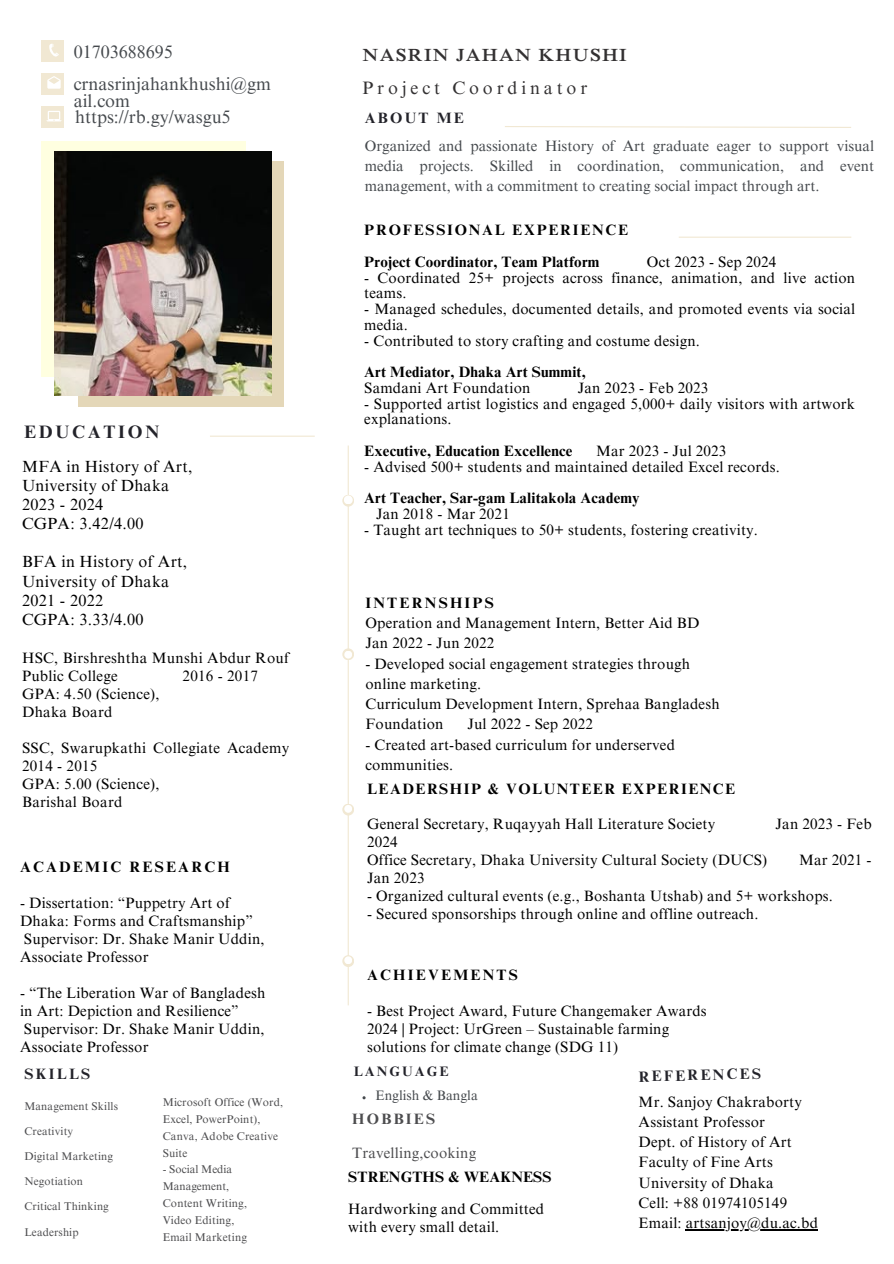
<style>
.page{position:relative;width:894px;height:1264px;background:#fff}
.page>*{position:absolute;margin:0;border:0;box-sizing:border-box;transform-origin:0 0}
.t1{font:18px/16.8px "Times NRMT Pro";color:#464a4e}
.t2{font:18px "Times NRMT Pro";letter-spacing:.215em;color:#333132}
.t3{font:600 18px "Times NRMT Pro";letter-spacing:.07em;color:#333132}
.t4{font:700 18px "Times NRMT Pro";letter-spacing:.15em;color:#23232a}
.t5{font:16.2px/19.2px "Times NRMT Pro";letter-spacing:.02em;color:#000}
.t6{font:15px/18px "Times NRMT Pro";letter-spacing:.01em;color:#000}
.t7{font:15px/20.2px "Times NRMT Pro";color:#464a4e;text-align:justify}
.t8{font:700 15px/15.8px "Times NRMT Pro";letter-spacing:.01em;color:#000}
.t9{font:700 15px "Times NRMT Pro";letter-spacing:.1em;color:#000}
.t10{font:700 15px "Times NRMT Pro";letter-spacing:.15em;color:#000}
.t11{font:700 15px "Times NRMT Pro";letter-spacing:.15em;color:#23232a}
.t12{font:700 15px "Times NRMT Pro";letter-spacing:.12em;color:#000}
.t13{font:15px "Times NRMT Pro";letter-spacing:.015em;color:#4d4d4f}
.t14{font:700 15px "Times NRMT Pro";letter-spacing:.15em;color:#4d4d4f}
.t15{font:13.65px "Times NRMT Pro";color:#464a4e}
.t16{font:700 13.65px "Times NRMT Pro";letter-spacing:.15em;color:#23232a}
.t17{font:11.25px/16.8px "Times NRMT Pro";letter-spacing:.015em;color:#4d4d4f}
.t18{font:11.1px "Times NRMT Pro";letter-spacing:.015em;color:#4d4d4f}
.s1{font-weight:400}
.s2{font-weight:700}
</style>
<div class="page">
<svg style="left:342px;top:955px;width:12px;height:12px"></svg>
<svg style="left:342px;top:803px;width:12px;height:12px"></svg>
<svg style="left:342px;top:648px;width:12px;height:12px"></svg>
<svg style="left:342px;top:495px;width:12px;height:11px"></svg>
<hr style="left:347px;top:445px;width:2px;height:560px;background:#f1e8d3">
<div style="left:344px;top:956px;width:8px;height:8px;background:#fff;border-radius:50%"></div>
<div style="left:344px;top:804px;width:8px;height:8px;background:#fff;border-radius:50%"></div>
<div style="left:344px;top:650px;width:8px;height:8px;background:#fff;border-radius:50%"></div>
<div style="left:344px;top:495px;width:8px;height:9px;background:#fff;border-radius:50%"></div>
<div style="left:41px;top:40px;width:22px;height:22px;background:#f1e8d3"></div>
<div style="left:41px;top:73px;width:22px;height:22px;background:#f1e8d3"></div>
<div style="left:41px;top:106px;width:22px;height:22px;background:#f1e8d3"></div>
<svg style="left:49px;top:44px;width:10px;height:13px"></svg>
<svg style="left:47px;top:76px;width:14px;height:13px"></svg>
<svg style="left:46px;top:111px;width:15px;height:10px"></svg>
<div style="left:78px;top:161px;width:205px;height:246px;background:#e4d7b8"></div>
<div style="left:41px;top:141px;width:204px;height:236px;background:#ffffe0"></div>
<img style="left:54px;top:152px;width:217px;height:243px">
<svg style="left:505px;top:126px;width:346px;height:2px"></svg>
<hr style="left:210px;top:435px;width:104px;height:2px;background:#f1e8d3">
<hr style="left:678px;top:237px;width:173px;height:1px;background:#f1e8d3">
<hr style="left:685px;top:1229px;width:132px;height:1px;background:#000">
<h3 class="t1" style="left:74px;top:45px;width:101px">01703688695</h3>
<h4 class="t1" style="left:74px;top:77px;width:199px">crnasrinjahankhushi@gm ail.com</h4>
<h4 class="t1" style="left:75px;top:111px;width:157px">https://rb.gy/wasgu5</h4>
<p class="t4" style="left:24px;top:425px;width:136px">EDUCATION</p>
<h2 class="t5" style="left:22px;top:458px;width:172px">MFA in History of Art,<br>University of Dhaka<br>2023 - 2024<br>CGPA: 3.42/4.00</h2>
<h2 class="t5" style="left:22px;top:554px;width:167px">BFA in History of Art,<br>University of Dhaka<br>2021 - 2022<br>CGPA: 3.33/4.00</h2>
<h2 class="t6" style="left:22px;top:650px;width:268px">HSC, Birshreshtha Munshi Abdur Rouf<br>Public College</h2>
<h2 class="t6" style="left:182px;top:668px;width:77px">2016 - 2017</h2>
<h2 class="t6" style="left:22px;top:686px;width:139px">GPA: 4.50 (Science),<br>Dhaka Board</h2>
<h1 class="t6" style="left:22px;top:740px;width:268px">SSC, Swarupkathi Collegiate Academy<br>2014 - 2015<br>GPA: 5.00 (Science),<br>Barishal Board</h1>
<h4 class="t10" style="left:20px;top:861px;width:211px">ACADEMIC RESEARCH</h4>
<h4 class="t6" style="left:20px;top:895px;width:246px">- Dissertation: “Puppetry Art of<br>Dhaka: Forms and Craftsmanship”<br>Supervisor: Dr. Shake Manir Uddin,<br>Associate Professor</h4>
<h4 class="t6" style="left:20px;top:985px;width:247px">- “The Liberation War of Bangladesh in Art: Depiction and Resilience”<br>Supervisor: Dr. Shake Manir Uddin,<br>Associate Professor</h4>
<h4 class="t11" style="left:24px;top:1068px;width:67px">SKILLS</h4>
<h3 class="t18" style="left:24px;top:1101px;width:95px">Management Skills</h3>
<h4 class="t18" style="left:24px;top:1126px;width:50px">Creativity</h4>
<h4 class="t18" style="left:24px;top:1152px;width:90px">Digital Marketing</h4>
<h3 class="t18" style="left:24px;top:1177px;width:60px">Negotiation</h3>
<h4 class="t18" style="left:24px;top:1202px;width:86px">Critical Thinking</h4>
<h5 class="t18" style="left:24px;top:1227px;width:56px">Leadership</h5>
<h3 class="t17" style="left:163px;top:1095px;width:122px">Microsoft Office (Word,<br>Excel, PowerPoint),<br>Canva, Adobe Creative<br>Suite</h3>
<h3 class="t17" style="left:163px;top:1162px;width:71px">- Social Media<br>Management,</h3>
<p class="t17" style="left:163px;top:1196px;width:86px">Content Writing,</p>
<p class="t17" style="left:163px;top:1213px;width:73px">Video Editing,</p>
<p class="t17" style="left:163px;top:1230px;width:86px">Email Marketing</p>
<h4 class="t3" style="left:362px;top:48px;width:266px">NASRIN JAHAN KHUSHI</h4>
<h4 class="t2" style="left:362px;top:81px;width:226px">Project Coordinator</h4>
<p class="t11" style="left:365px;top:112px;width:101px">ABOUT ME</p>
<p class="t7" style="left:365px;top:137px;width:510px">Organized and passionate History of Art graduate eager to support visual media projects. Skilled in coordination, communication, and event management, with a commitment to creating social impact through art.</p>
<h2 class="t12" style="left:364px;top:224px;width:265px">PROFESSIONAL EXPERIENCE</h2>
<h3 class="t8" style="left:364px;top:256px;width:237px">Project Coordinator, Team Platform</h3>
<h3 class="t6" style="left:646px;top:254px;width:131px">Oct 2023 - Sep 2024</h3>
<h3 class="t6" style="left:364px;top:271px;width:492px;line-height:15.8px">- Coordinated 25+ projects across finance, animation, and live action teams.</h3>
<h3 class="t6" style="left:364px;top:303px;width:492px;line-height:15.8px">- Managed schedules, documented details, and promoted events via social media.</h3>
<h3 class="t6" style="left:364px;top:333px;width:337px">- Contributed to story crafting and costume design.</h3>
<p class="t8" style="left:364px;top:366px;width:223px">Art Mediator, Dhaka Art Summit,<br><span class="s1">Samdani Art Foundation</span></p>
<p class="t6" style="left:577px;top:380px;width:132px">Jan 2023 - Feb 2023</p>
<p class="t6" style="left:364px;top:397px;width:492px;line-height:15.8px">- Supported artist logistics and engaged 5,000+ daily visitors with artwork explanations.</p>
<h4 class="t8" style="left:364px;top:445px;width:209px">Executive, Education Excellence</h4>
<h4 class="t6" style="left:596px;top:443px;width:132px">Mar 2023 - Jul 2023</h4>
<h4 class="t6" style="left:364px;top:459px;width:417px">- Advised 500+ students and maintained detailed Excel records.</h4>
<p class="t8" style="left:376px;top:492px;width:265px;text-indent:-12px">Art Teacher, Sar-gam Lalitakola Academy<br><span class="s1">Jan 2018 - Mar 2021</span></p>
<p class="t6" style="left:364px;top:522px;width:395px">- Taught art techniques to 50+ students, fostering creativity.</p>
<p class="t6" style="left:365px;top:594px;width:335px;line-height:20.2px"><span class="s2">INTERNSHIPS<br></span>Operation and Management Intern, Better Aid BD<br>Jan 2022 - Jun 2022</p>
<p class="t6" style="left:365px;top:655px;width:355px;line-height:20.2px">- Developed social engagement strategies through online marketing.<br>Curriculum Development Intern, Sprehaa Bangladesh Foundation</p>
<p class="t6" style="left:467px;top:717px;width:127px">Jul 2022 - Sep 2022</p>
<p class="t6" style="left:365px;top:736px;width:311px;line-height:20.2px">- Created art-based curriculum for underserved communities.</p>
<h4 class="t9" style="left:367px;top:783px;width:369px">LEADERSHIP &amp; VOLUNTEER EXPERIENCE</h4>
<p class="t6" style="left:367px;top:816px;width:349px">General Secretary, Ruqayyah Hall Literature Society</p>
<p class="t6" style="left:775px;top:816px;width:97px">Jan 2023 - Feb</p>
<p class="t6" style="left:367px;top:834px;width:401px">2024<br>Office Secretary, Dhaka University Cultural Society (DUCS)</p>
<p class="t6" style="left:799px;top:852px;width:74px">Mar 2021 -</p>
<p class="t6" style="left:367px;top:870px;width:59px">Jan 2023</p>
<p class="t6" style="left:367px;top:888px;width:467px">- Organized cultural events (e.g., Boshanta Utshab) and 5+ workshops.</p>
<p class="t6" style="left:367px;top:906px;width:393px">- Secured sponsorships through online and offline outreach.</p>
<h4 class="t10" style="left:367px;top:969px;width:152px">ACHIEVEMENTS</h4>
<h3 class="t6" style="left:367px;top:1003px;width:341px">- Best Project Award, Future Changemaker Awards<br>2024 | Project: UrGreen – Sustainable farming solutions for climate change (SDG 11)</h3>
<p class="t16" style="left:353px;top:1066px;width:96px">LANGUAGE</p>
<h1 class="t15" style="left:375px;top:1090px;width:104px">English &amp; Bangla</h1>
<h4 class="t14" style="left:352px;top:1112px;width:85px">HOBBIES</h4>
<p class="t13" style="left:352px;top:1146px;width:125px">Travelling,cooking</p>
<p class="t8" style="left:348px;top:1170px;width:205px">STRENGTHS &amp; WEAKNESS</p>
<p class="t6" style="left:348px;top:1201px;width:197px">Hardworking and Committed with every small detail.</p>
<p class="t11" style="left:638px;top:1070px;width:124px;rotate:-1deg">REFERENCES</p>
<p class="t6" style="left:638px;top:1093px;width:165px;line-height:20.2px">Mr. Sanjoy Chakraborty<br>Assistant Professor<br>Dept. of History of Art<br>Faculty of Fine Arts<br>University of Dhaka<br>Cell: +88 01974105149</p>
<p class="t6" style="left:638px;top:1215px;width:181px">Email: artsanjoy@du.ac.bd</p>
</div>
